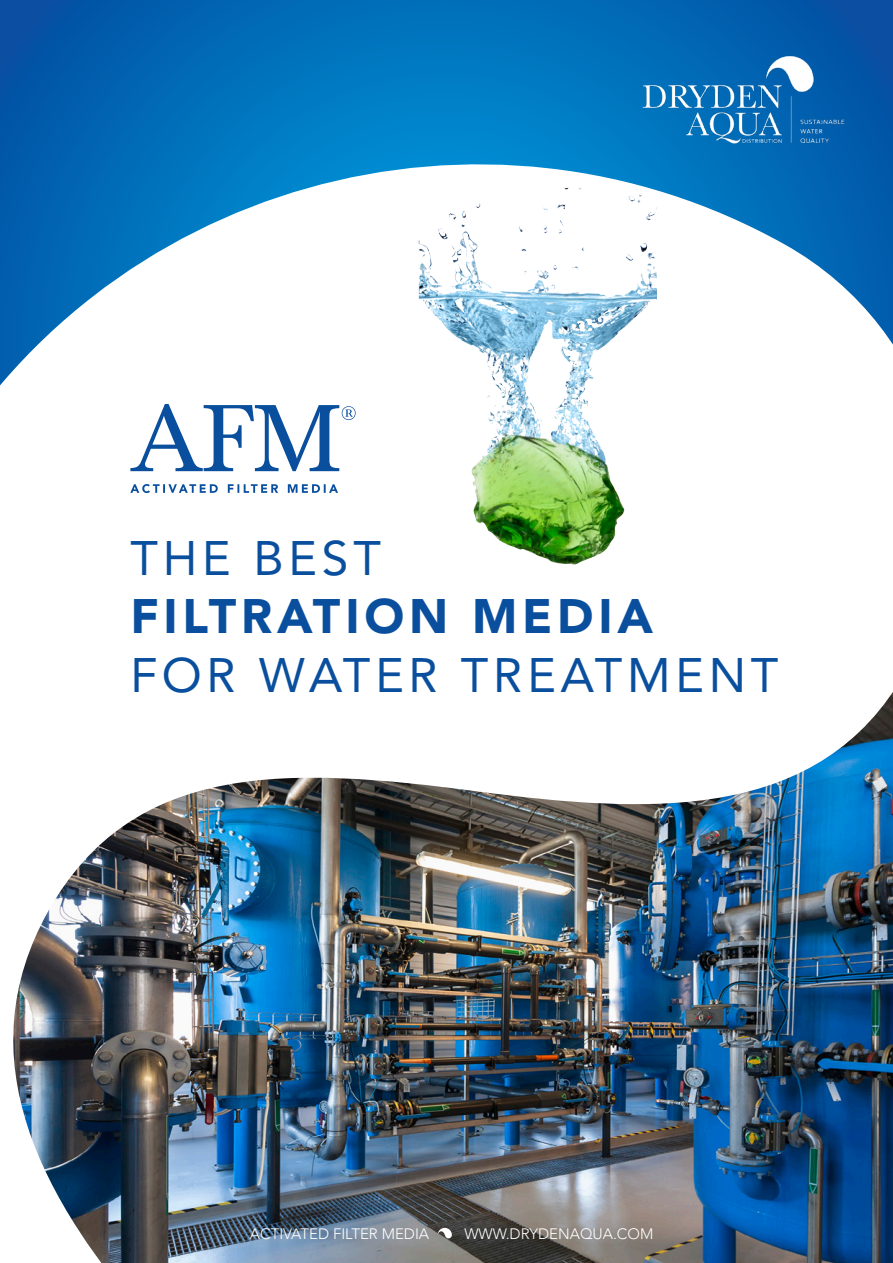
<style>
.page{position:relative;width:893px;height:1263px;background:#fff}
.page>*{position:absolute;margin:0;border:0;box-sizing:border-box;transform-origin:0 0}
.t1{font:48px "Avenir";letter-spacing:.1em;color:#0a4f9e}
.t2{font:900 48px "Avenir";letter-spacing:.1em;color:#0a4f9e}
.t3{font:300 15px "Avenir";color:#fff}
</style>
<div class="page">
<svg style="left:0;top:0;width:893px;height:75px;background:#0166b3"></svg>
<img style="left:0;top:75px;width:893px;height:1188px">
<img style="left:613px;top:37px;width:261px;height:124px">
<img style="left:438px;top:187px;width:219px;height:70px">
<svg style="left:130px;top:404px;width:226px;height:67px"></svg>
<svg style="left:130px;top:484px;width:208px;height:9px"></svg>
<svg style="left:438px;top:1228px;width:14px;height:10px"></svg>
<svg style="left:0;top:1166px;width:84px;height:97px"></svg>
<p class="t1" style="left:130px;top:530px;width:252px">THE BEST</p>
<p class="t2" style="left:130px;top:588px;width:524px">FILTRATION MEDIA</p>
<p class="t1" style="left:130px;top:647px;width:650px">FOR WATER TREATMENT</p>
<p class="t3" style="left:250px;top:1225px;width:181px">ACTIVATED FILTER MEDIA</p>
<p class="t3" style="left:464px;top:1225px;width:190px">WWW.DRYDENAQUA.COM</p>
</div>
